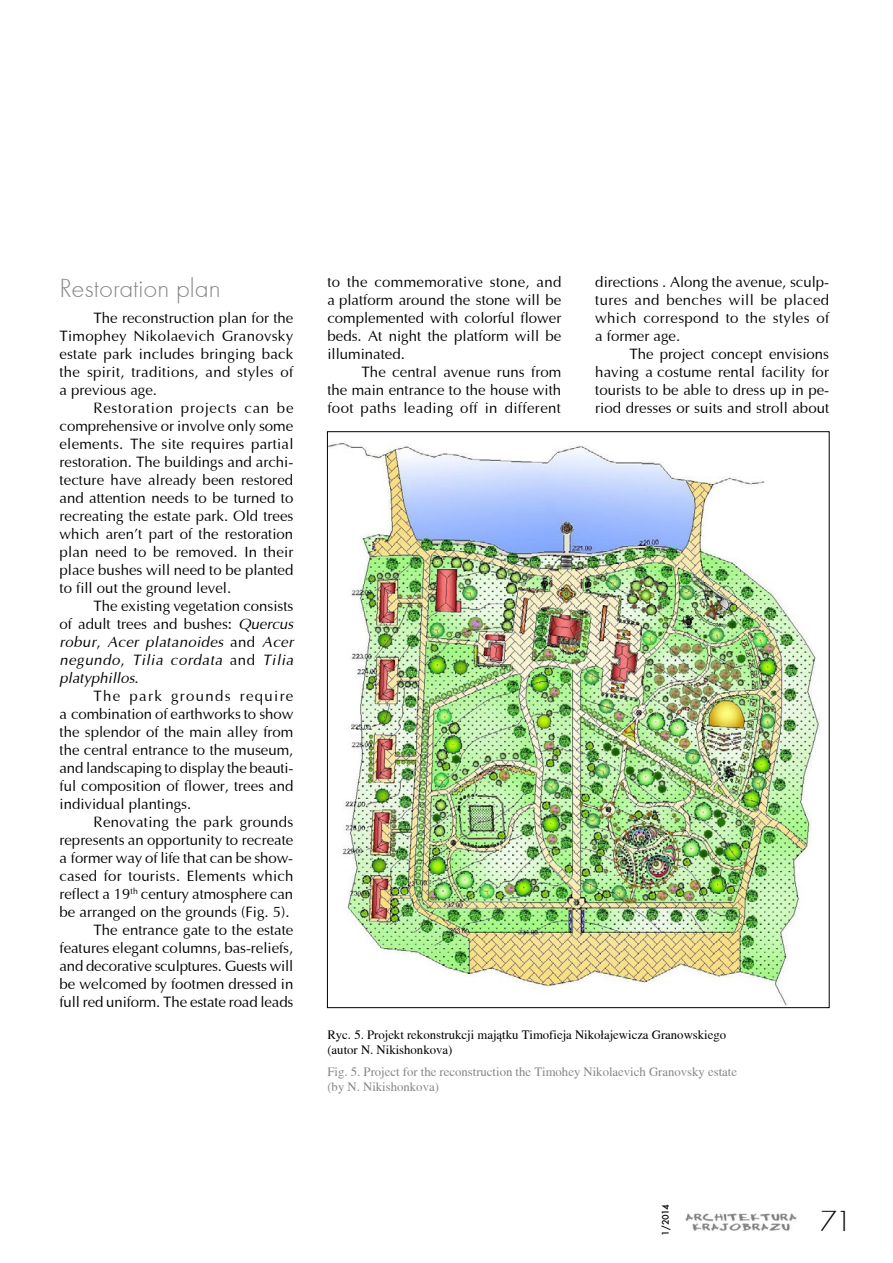
<style>
.page{position:relative;width:893px;height:1263px;background:#fff}
.page>*{position:absolute;margin:0;border:0;box-sizing:border-box;transform-origin:0 0}
.t1{font:30px "Futura TEE Ligh";color:#000}
.t2{font:27px "Futura TEE Ligh";color:#878787}
.t3{font:15px/18px "Ottawa";color:#000;text-align:justify}
.t4{font:italic 15px/18px "Ottawa";letter-spacing:.03em;color:#000;text-align:justify}
.t5{font:12.75px/15.3px "Toronto";color:#000}
.t6{font:12.75px/15.3px "Toronto";color:#878787}
.t7{font:500 10.05px "Futura TEE";color:#000}
.s1{font-style:normal}
</style>
<div class="page">
<img style="left:685px;top:1213px;width:112px;height:18px">
<img style="left:329px;top:442px;width:491px;height:564px">
<h2 class="t2" style="left:60px;top:272px;width:163px">Restoration plan</h2>
<p class="t3" style="left:60px;top:309px;width:235px;text-indent:34px">The reconstruction plan for the Timophey Nikolaevich Granovsky estate park includes bringing back the spirit, traditions, and styles of a previous age.</p>
<p class="t3" style="left:60px;top:399px;width:236px;text-indent:34px">Restoration projects can be comprehensive or involve only some elements. The site requires partial restoration. The buildings and archi&shy;tecture have already been restored and attention needs to be turned to recreating the estate park. Old trees which aren’t part of the restoration plan need to be removed. In their place bushes will need to be planted to fill out the ground level.</p>
<p class="t4" style="left:60px;top:597px;width:235px;text-indent:34px"><span class="s1">The existing vegetation consists of adult trees and bushes:</span> Quercus robur<span class="s1">,</span> Acer platanoides <span class="s1">and</span> Acer negundo<span class="s1">,</span> Tilia cordata <span class="s1">and</span> Tilia platyphillos<span class="s1">.</span></p>
<p class="t3" style="left:60px;top:687px;width:236px;text-indent:34px">The park grounds require a combination of earthworks to show the splendor of the main alley from the central entrance to the museum, and landscaping to display the beauti&shy;ful composition of flower, trees and individual plantings.</p>
<p class="t3" style="left:60px;top:813px;width:235px;text-align:right">Renovating the park grounds represents an opportunity to recreate a former way of life that can be show&shy;cased for tourists. Elements which reflect a 19<sup>th</sup> century atmosphere can be arranged on the grounds (Fig. 5).<br>The entrance gate to the estate features elegant columns, bas-reliefs, and decorative sculptures. Guests will be welcomed by footmen dressed in full red uniform. The estate road leads</p>
<p class="t3" style="left:327px;top:273px;width:235px">to the commemorative stone, and a platform around the stone will be complemented with colorful flower beds. At night the platform will be illuminated.</p>
<p class="t3" style="left:327px;top:363px;width:235px;text-indent:34px">The central avenue runs from the main entrance to the house with foot paths leading off in different</p>
<p class="t3" style="left:595px;top:273px;width:235px">directions . Along the avenue, sculp&shy;tures and benches will be placed which correspond to the styles of a former age.</p>
<p class="t3" style="left:595px;top:345px;width:235px;text-indent:34px">The project concept envisions having a costume rental facility for tourists to be able to dress up in pe&shy;riod dresses or suits and stroll about</p>
<p class="t5" style="left:327px;top:1027px;width:400px">Ryc. 5. Projekt rekonstrukcji majątku Timofieja Nikołajewicza Granowskiego (autor N. Nikishonkova)</p>
<p class="t6" style="left:327px;top:1064px;width:411px">Fig. 5. Project for the reconstruction the Timohey Nikolaevich Granovsky estate (by N. Nikishonkova)</p>
<p class="t7" style="left:659px;top:1236px;width:33px;rotate:-90deg">1/2014</p>
<h1 class="t1" style="left:820px;top:1204px;width:33px">71</h1>
</div>
